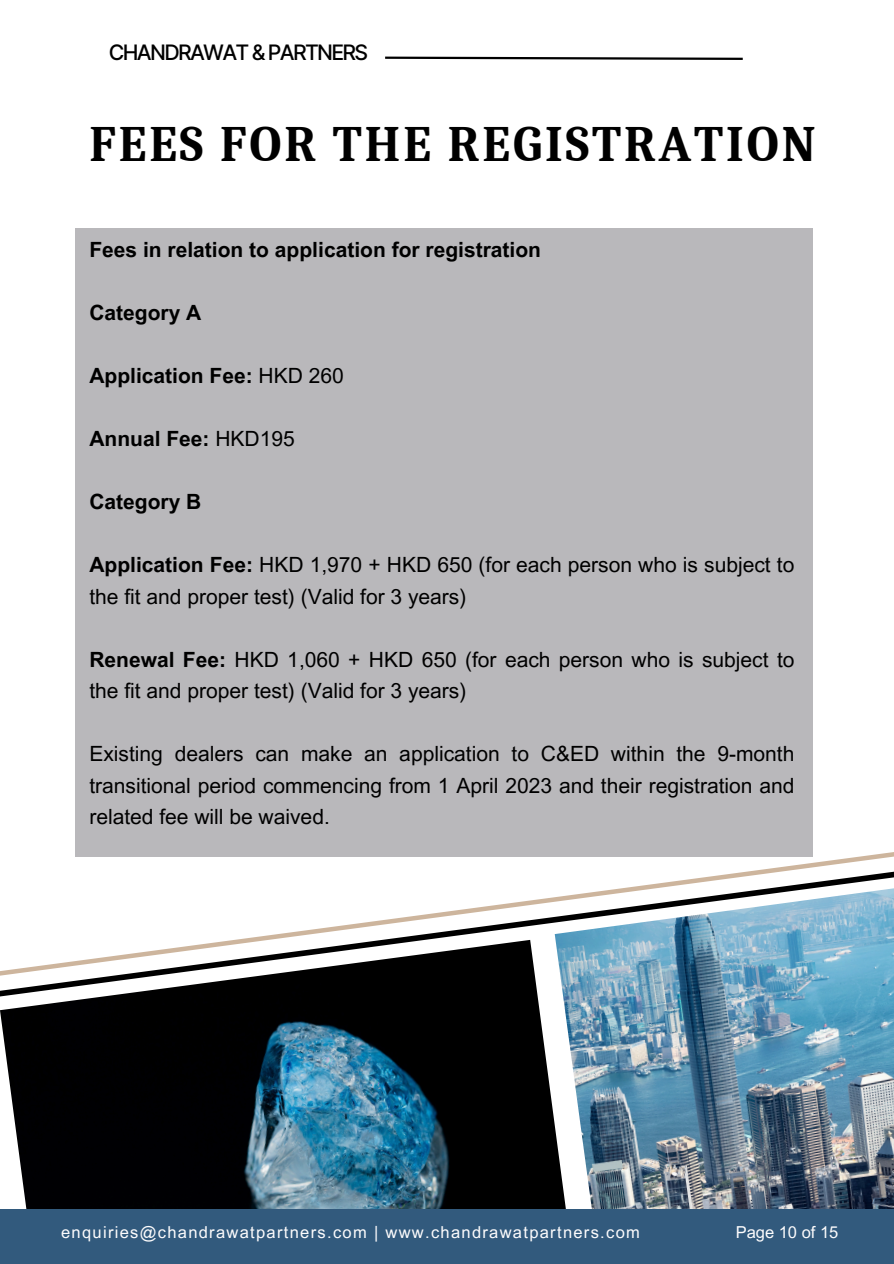
<style>
.page{position:relative;width:894px;height:1264px;background:#fff}
.page>*{position:absolute;margin:0;border:0;box-sizing:border-box;transform-origin:0 0}
.t1{font:700 49.5px "Caladea";letter-spacing:.06em;color:#000}
.t2{font:500 21.3px "Inter";letter-spacing:-.08em;color:#000}
.t3{font:21px/31.5px "Arial MT Pro";color:#000}
.t4{font:700 21px "Arial MT Pro";color:#000}
.t5{font:16.5px "Arial MT Pro";letter-spacing:.08em;color:#fdfcfd}
.t6{font:16.5px "Arial MT Pro";color:#fdfcfd}
.s1{font-weight:400}
.s2{font-weight:700}
</style>
<div class="page">
<div style="left:76px;top:228px;width:736px;height:629px;background:#b9b8bb"></div>
<svg style="left:75px;top:839px;width:818px;height:100px"></svg>
<img style="left:0;top:939px;width:554px;height:269px">
<img style="left:554px;top:888px;width:339px;height:320px">
<hr style="left:0;top:1261px;width:893px;height:2px;background:#325a7d">
<svg style="left:385px;top:56px;width:358px;height:4px"></svg>
<div style="left:0;top:1208px;width:893px;height:53px;background:#325a7d"></div>
<h4 class="t2" style="left:109px;top:39px;width:261px">CHANDRAWAT &amp; PARTNERS</h4>
<h2 class="t1" style="left:89px;top:117px;width:727px">FEES FOR THE REGISTRATION</h2>
<p class="t4" style="left:89px;top:242px;width:453px">Fees in relation to application for registration</p>
<h1 class="t4" style="left:89px;top:305px;width:113px">Category A</h1>
<h3 class="t4" style="left:89px;top:368px;width:256px">Application Fee: <span class="s1">HKD 260</span></h3>
<h3 class="t4" style="left:89px;top:431px;width:207px">Annual Fee: <span class="s1">HKD195</span></h3>
<h4 class="t4" style="left:89px;top:494px;width:113px">Category B</h4>
<h4 class="t3" style="left:89px;top:551px;width:706px"><span class="s2">Application Fee:</span> HKD 1,970 + HKD 650 (for each person who is subject to the fit and proper test) (Valid for 3 years)</h4>
<h3 class="t3" style="left:89px;top:646px;width:706px"><span class="s2">Renewal Fee:</span> HKD 1,060 + HKD 650 (for each person who is subject to the fit and proper test) (Valid for 3 years)</h3>
<h4 class="t3" style="left:89px;top:740px;width:706px;text-align:justify">Existing dealers can make an application to C&amp;ED within the 9-month transitional period commencing from 1 April 2023 and their registration and related fee will be waived.</h4>
<h4 class="t5" style="left:61px;top:1225px;width:580px">enquiries@chandrawatpartners.com | www.chandrawatpartners.com</h4>
<p class="t6" style="left:735px;top:1225px;width:104px">Page 10 of 15</p>
</div>
